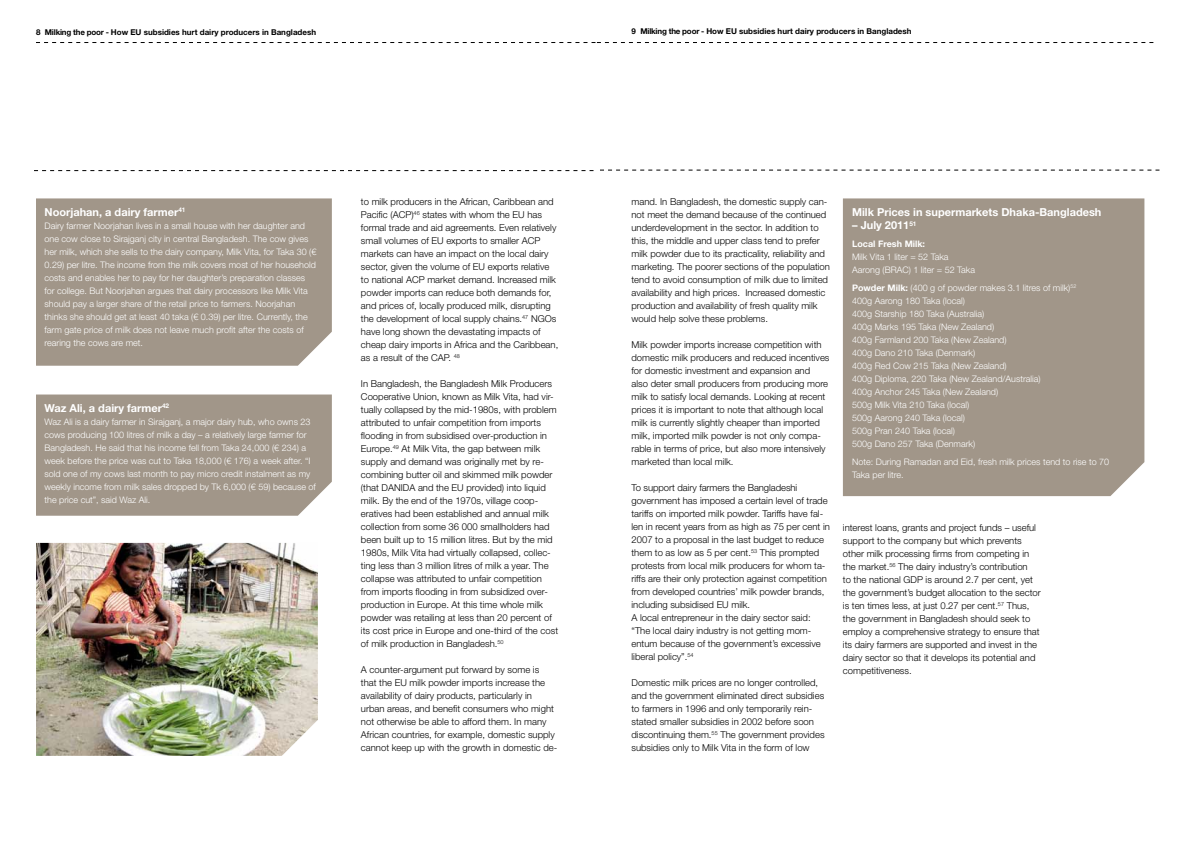
<style>
.page{position:relative;width:1191px;height:842px;background:#fff}
.page>*{position:absolute;margin:0;border:0;box-sizing:border-box;transform-origin:0 0}
.t1{font:700 11px "Helvetica Neue LT Std";color:#fff}
.t2{font:300 9.5px/13px "Helvetica Neue LT Std";color:#000}
.t3{font:300 9px/13px "Helvetica Neue LT Std";color:#fff}
.t4{font:700 9px "Helvetica Neue LT Std";color:#fff}
.t5{font:700 8px "Helvetica Neue LT Std";color:#000}
.s1{font-weight:700}
</style>
<div class="page">
<svg style="left:34px;top:170px;width:559px;height:1px"></svg>
<svg style="left:600px;top:170px;width:559px;height:1px"></svg>
<svg style="left:36px;top:42px;width:1117px;height:1px"></svg>
<div style="left:36px;top:198px;width:296px;height:168px;background:#a19689"></div>
<div style="left:36px;top:394px;width:296px;height:122px;background:#a19689"></div>
<img style="left:36px;top:543px;width:282px;height:213px">
<div style="left:843px;top:198px;width:301px;height:298px;background:#a19689"></div>
<p class="t5" style="left:36px;top:27px;width:282px">8 Milking the poor - How EU subsidies hurt dairy producers in Bangladesh</p>
<p class="t5" style="left:631px;top:27px;width:282px">9 Milking the poor - How EU subsidies hurt dairy producers in Bangladesh</p>
<p class="t1" style="left:45px;top:205px;width:142px">Noorjahan, a dairy farmer<sup>41</sup></p>
<p class="t3" style="left:45px;top:219px;width:273px">Dairy farmer Noorjahan lives in a small house with her daughter and one cow close to Sirajganj city in central Bangladesh. The cow gives her milk, which she sells to the dairy company, Milk Vita, for Taka 30 (€ 0.29) per litre. The income from the milk covers most of her household costs and enables her to pay for her daughter’s preparation classes for college. But Noorjahan argues that dairy processors like Milk Vita should pay a larger share of the retail price to farmers. Noorjahan thinks she should get at least 40 taka (€ 0.39) per litre. Currently, the farm gate price of milk does not leave much profit after the costs of rearing the cows are met.</p>
<p class="t1" style="left:45px;top:401px;width:126px">Waz Ali, a dairy farmer<sup>42</sup></p>
<p class="t3" style="left:45px;top:415px;width:273px">Waz Ali is a dairy farmer in Sirajganj, a major dairy hub, who owns 23 cows producing 100 litres of milk a day – a relatively large farmer for Bangladesh. He said that his income fell from Taka 24,000 (€ 234) a week before the price was cut to Taka 18,000 (€ 176) a week after. “I sold one of my cows last month to pay micro credit instalment as my weekly income from milk sales dropped by Tk 6,000 (€ 59) because of the price cut”, said Waz Ali.</p>
<p class="t2" style="left:361px;top:195px;width:199px">to milk producers in the African, Caribbean and Pacific (ACP)<sup>46</sup> states with whom the EU has formal trade and aid agreements. Even relatively small volumes of EU exports to smaller ACP markets can have an impact on the local dairy sector, given the volume of EU exports relative to national ACP market demand. Increased milk powder imports can reduce both demands for, and prices of, locally produced milk, disrupting the development of local supply chains.<sup>47</sup> NGOs have long shown the devastating impacts of cheap dairy imports in Africa and the Caribbean, as a result of the CAP. <sup>48</sup></p>
<p class="t2" style="left:361px;top:377px;width:199px">In Bangladesh, the Bangladesh Milk Producers Cooperative Union, known as Milk Vita, had vir&shy;tually collapsed by the mid-1980s, with problem attributed to unfair competition from imports flooding in from subsidised over-production in Europe.<sup>49</sup> At Milk Vita, the gap between milk supply and demand was originally met by re&shy;combining butter oil and skimmed milk powder (that DANIDA and the EU provided) into liquid milk. By the end of the 1970s, village coop&shy;eratives had been established and annual milk collection from some 36 000 smallholders had been built up to 15 million litres. But by the mid 1980s, Milk Vita had virtually collapsed, collec&shy;ting less than 3 million litres of milk a year. The collapse was attributed to unfair competition from imports flooding in from subsidized over&shy;production in Europe. At this time whole milk powder was retailing at less than 20 percent of its cost price in Europe and one-third of the cost of milk production in Bangladesh.<sup>50</sup></p>
<p class="t2" style="left:361px;top:663px;width:198px">A counter-argument put forward by some is that the EU milk powder imports increase the availability of dairy products, particularly in urban areas, and benefit consumers who might not otherwise be able to afford them. In many African countries, for example, domestic supply cannot keep up with the growth in domestic de-</p>
<p class="t2" style="left:631px;top:195px;width:200px">mand. In Bangladesh, the domestic supply can&shy;not meet the demand because of the continued underdevelopment in the sector. In addition to this, the middle and upper class tend to prefer milk powder due to its practicality, reliability and marketing. The poorer sections of the population tend to avoid consumption of milk due to limited availability and high prices. Increased domestic production and availability of fresh quality milk would help solve these problems.</p>
<p class="t2" style="left:631px;top:338px;width:199px">Milk powder imports increase competition with domestic milk producers and reduced incentives for domestic investment and expansion and<br>also deter small producers from producing more milk to satisfy local demands. Looking at recent prices it is important to note that although local milk is currently slightly cheaper than imported milk, imported milk powder is not only compa&shy;rable in terms of price, but also more intensively marketed than local milk.</p>
<p class="t2" style="left:631px;top:481px;width:200px">To support dairy farmers the Bangladeshi government has imposed a certain level of trade tariffs on imported milk powder. Tariffs have fal&shy;len in recent years from as high as 75 per cent in 2007 to a proposal in the last budget to reduce them to as low as 5 per cent.<sup>53</sup> This prompted protests from local milk producers for whom ta&shy;riffs are their only protection against competition from developed countries’ milk powder brands, including subsidised EU milk.<br>A local entrepreneur in the dairy sector said: “The local dairy industry is not getting mom&shy;entum because of the government’s excessive liberal policy”.<sup>54</sup></p>
<p class="t2" style="left:631px;top:676px;width:195px">Domestic milk prices are no longer controlled, and the government eliminated direct subsidies to farmers in 1996 and only temporarily rein&shy;stated smaller subsidies in 2002 before soon discontinuing them.<sup>55</sup> The government provides subsidies only to Milk Vita in the form of low</p>
<p class="t1" style="left:852px;top:205px;width:251px">Milk Prices in supermarkets Dhaka-Bangladesh</p>
<p class="t1" style="left:852px;top:218px;width:66px">– July 2011<sup>51</sup></p>
<p class="t4" style="left:852px;top:238px;width:74px">Local Fresh Milk:</p>
<p class="t3" style="left:852px;top:250px;width:124px">Milk Vita 1 liter = 52 Taka<br>Aarong (BRAC) 1 liter = 52 Taka</p>
<p class="t3" style="left:852px;top:281px;width:226px"><span class="s1">Powder Milk:</span> (400 g of powder makes 3.1 litres of milk)<sup>52<br></sup>400g Aarong 180 Taka (local)<br>400g Starship 180 Taka (Australia)<br>400g Marks 195 Taka (New Zealand)<br>400g Farmland 200 Taka (New Zealand)<br>400g Dano 210 Taka (Denmark)<br>400g Red Cow 215 Taka (New Zealand)<br>400g Diploma, 220 Taka (New Zealand/Australia)<br>400g Anchor 245 Taka (New Zealand)<br>500g Milk Vita 210 Taka (local)<br>500g Aarong 240 Taka (local)<br>500g Pran 240 Taka (local)<br>500g Dano 257 Taka (Denmark)</p>
<p class="t3" style="left:852px;top:455px;width:259px">Note: During Ramadan and Eid, fresh milk prices tend to rise to 70<br>Taka per litre.</p>
<p class="t2" style="left:843px;top:521px;width:199px">interest loans, grants and project funds – useful support to the company but which prevents other milk processing firms from competing in the market.<sup>56</sup> The dairy industry’s contribution<br>to the national GDP is around 2.7 per cent, yet the government’s budget allocation to the sector is ten times less, at just 0.27 per cent.<sup>57</sup> Thus, the government in Bangladesh should seek to employ a comprehensive strategy to ensure that its dairy farmers are supported and invest in the dairy sector so that it develops its potential and competitiveness.</p>
</div>
